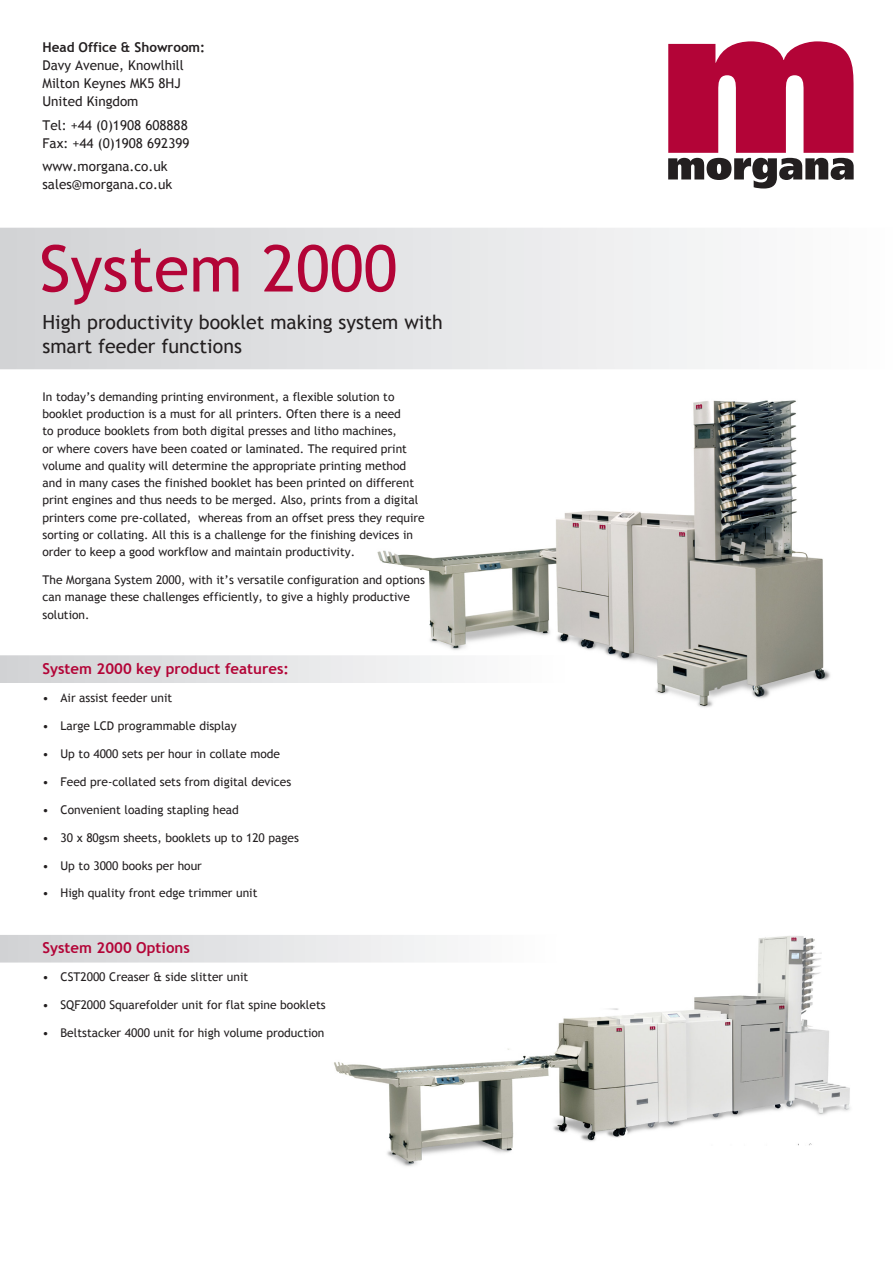
<style>
.page{position:relative;width:893px;height:1263px;background:#fff}
.page>*{position:absolute;margin:0;border:0;box-sizing:border-box;transform-origin:0 0}
.t1{font:64.5px "Trebuchet MS";color:#b30437}
.t2{font:19.5px/24px "Trebuchet MS";color:#231f20}
.t3{font:700 15px "Trebuchet MS";color:#b30437}
.t4{font:13.5px/18px "Trebuchet MS";color:#231f20}
.t5{font:700 13.5px "Trebuchet MS";color:#231f20}
.t6{font:12px/17.2px "Trebuchet MS";color:#231f20}
</style>
<div class="page">
<img style="left:319px;top:936px;width:531px;height:230px">
<img style="left:377px;top:400px;width:453px;height:308px">
<svg style="left:0;top:228px;width:723px;height:141px"></svg>
<svg style="left:668px;top:41px;width:185px;height:147px"></svg>
<div style="left:0;top:656px;width:566px;height:26px;background:linear-gradient(to right,#d0d1d4,#fefefe)"></div>
<div style="left:0;top:655px;width:566px;height:28px;border:2px solid #fff"></div>
<div style="left:1px;top:936px;width:557px;height:26px;background:linear-gradient(to right,#d0d1d4,#fefefe)"></div>
<div style="left:0;top:935px;width:559px;height:27px;border:2px solid #fff"></div>
<p class="t5" style="left:43px;top:39px;width:164px">Head Office &amp; Showroom:</p>
<p class="t4" style="left:43px;top:57px;width:143px">Davy Avenue, Knowlhill<br>Milton Keynes MK5 8HJ<br>United Kingdom</p>
<p class="t4" style="left:43px;top:116px;width:149px">Tel: +44 (0)1908 608888<br>Fax: +44 (0)1908 692399</p>
<p class="t4" style="left:43px;top:157px;width:131px">www.morgana.co.uk sales@morgana.co.uk</p>
<h1 class="t1" style="left:40px;top:231px;width:359px">System 2000</h1>
<h2 class="t2" style="left:43px;top:310px;width:402px">High productivity booklet making system with smart feeder functions</h2>
<p class="t6" style="left:43px;top:388px;width:384px">In today’s demanding printing environment, a flexible solution to booklet production is a must for all printers. Often there is a need<br>to produce booklets from both digital presses and litho machines,<br>or where covers have been coated or laminated. The required print volume and quality will determine the appropriate printing method and in many cases the finished booklet has been printed on different print engines and thus needs to be merged. Also, prints from a digital printers come pre-collated, whereas from an offset press they require sorting or collating. All this is a challenge for the finishing devices in order to keep a good workflow and maintain productivity.</p>
<p class="t6" style="left:43px;top:571px;width:384px">The Morgana System 2000, with it’s versatile configuration and options can manage these challenges efficiently, to give a highly productive solution.</p>
<p class="t3" style="left:43px;top:660px;width:248px">System 2000 key product features:</p>
<p class="t6" style="left:43px;top:689px;width:131px">• Air assist feeder unit</p>
<p class="t6" style="left:43px;top:717px;width:196px">• Large LCD programmable display</p>
<p class="t6" style="left:43px;top:745px;width:239px">• Up to 4000 sets per hour in collate mode</p>
<p class="t6" style="left:43px;top:773px;width:250px">• Feed pre-collated sets from digital devices</p>
<p class="t6" style="left:43px;top:801px;width:198px">• Convenient loading stapling head</p>
<p class="t6" style="left:43px;top:829px;width:258px">• 30 x 80gsm sheets, booklets up to 120 pages</p>
<p class="t6" style="left:43px;top:857px;width:161px">• Up to 3000 books per hour</p>
<p class="t6" style="left:43px;top:885px;width:216px">• High quality front edge trimmer unit</p>
<p class="t3" style="left:43px;top:938px;width:149px">System 2000 Options</p>
<p class="t6" style="left:43px;top:968px;width:207px">• CST2000 Creaser &amp; side slitter unit</p>
<p class="t6" style="left:43px;top:996px;width:285px">• SQF2000 Squarefolder unit for flat spine booklets</p>
<p class="t6" style="left:43px;top:1024px;width:283px">• Beltstacker 4000 unit for high volume production</p>
</div>
